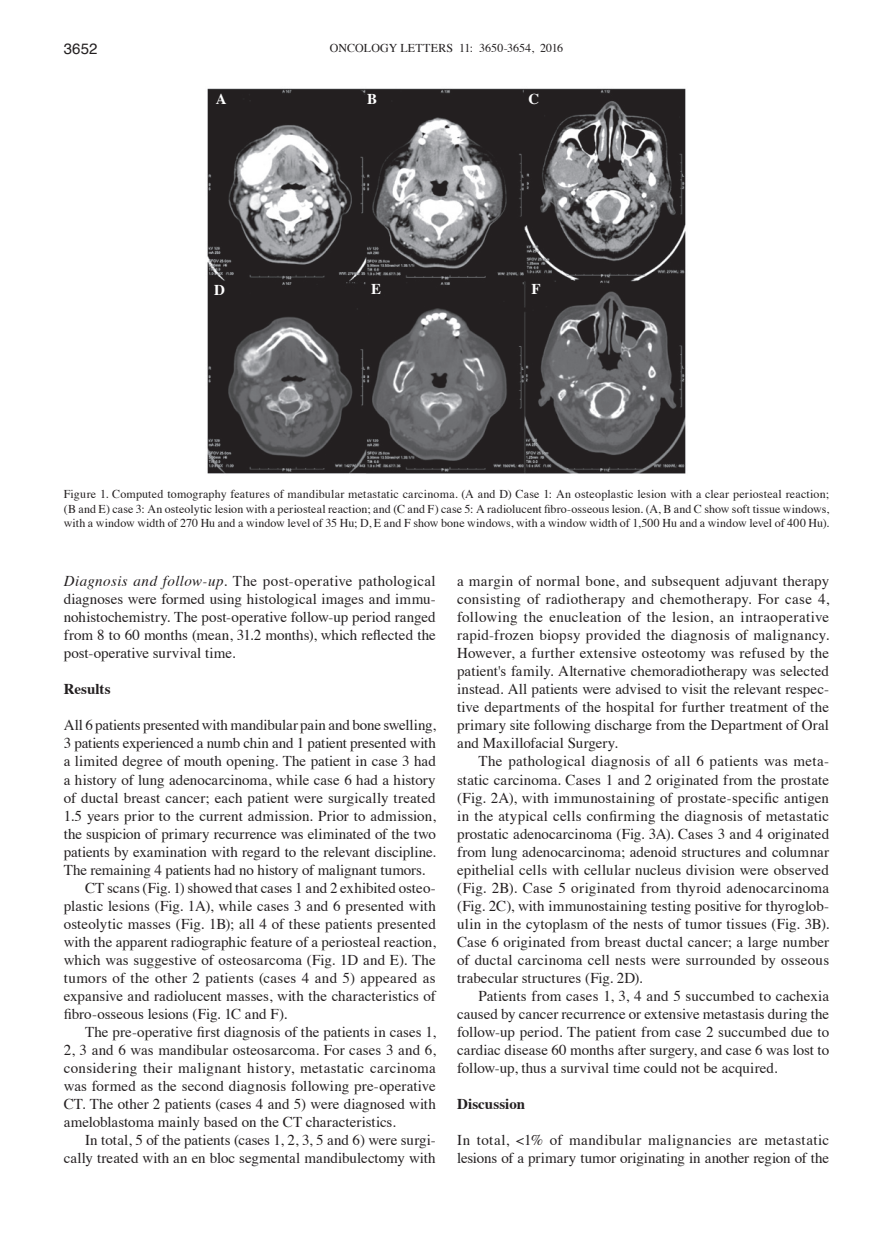
<style>
.page{position:relative;width:893px;height:1234px;background:#fff}
.page>*{position:absolute;margin:0;border:0;box-sizing:border-box;transform-origin:0 0}
.Body_with_indent{font:15px/18px "Times";color:#231f20;text-align:justify}
.Body_no_indent{font:15px/18px "Times";letter-spacing:.005em;color:#231f20;text-align:justify}
.Body_with_subheading{font:15px/18px "Times";color:#231f20;text-align:justify}
.Section_heading{font:700 15px "Times";letter-spacing:.005em;color:#231f20}
.t1{font:700 15px "Times";color:#fff}
.t2{font:15px "Helvetica";color:#231f20}
.Figure_legend{font:12px/14.4px "Times";letter-spacing:.005em;color:#231f20;text-align:justify}
.s1{font-style:italic}
</style>
<div class="page">
<img style="left:207px;top:88px;width:479px;height:386px">
<p class="t2" style="left:64px;top:37px;width:35px">3652</p>
<p class="Figure_legend" style="left:330px;top:39px;width:235px">ONCOLOGY LETTERS 11: 3650-3654, 2016</p>
<p class="t1" style="left:216px;top:84px;width:12px">A</p>
<p class="t1" style="left:367px;top:84px;width:12px">B</p>
<p class="t1" style="left:528px;top:84px;width:12px">C</p>
<p class="t1" style="left:214px;top:275px;width:12px">D</p>
<p class="t1" style="left:371px;top:275px;width:12px">E</p>
<p class="t1" style="left:531px;top:274px;width:11px">F</p>
<p class="Figure_legend" style="left:64px;top:486px;width:767px">Figure 1. Computed tomography features of mandibular metastatic carcinoma. (A and D) Case 1: An osteoplastic lesion with a clear periosteal reaction; (B and E) case 3: An osteolytic lesion with a periosteal reaction; and (C and F) case 5: A radiolucent fibro‑osseous lesion. (A, B and C show soft tissue windows, with a window width of 270 Hu and a window level of 35 Hu; D, E and F show bone windows, with a window width of 1,500 Hu and a window level of 400 Hu).</p>
<p class="Body_with_subheading" style="left:64px;top:571px;width:374px"><span class="s1">Diagnosis and follow‑up.</span> The post‑operative pathological diagnoses were formed using histological images and immu&shy;nohistochemistry. The post‑operative follow‑up period ranged from 8 to 60 months (mean, 31.2 months), which reflected the post‑operative survival time.</p>
<p class="Section_heading" style="left:64px;top:674px;width:48px">Results</p>
<p class="Body_no_indent" style="left:64px;top:715px;width:374px">All 6 patients presented with mandibular pain and bone swelling, 3 patients experienced a numb chin and 1 patient presented with a limited degree of mouth opening. The patient in case 3 had a history of lung adenocarcinoma, while case 6 had a history of ductal breast cancer; each patient were surgically treated 1.5 years prior to the current admission. Prior to admission, the suspicion of primary recurrence was eliminated of the two patients by examination with regard to the relevant discipline.<br>The remaining 4 patients had no history of malignant tumors.</p>
<p class="Body_with_indent" style="left:64px;top:877px;width:374px;text-indent:21px">CT scans (Fig. 1) showed that cases 1 and 2 exhibited osteo&shy;plastic lesions (Fig. 1A), while cases 3 and 6 presented with osteolytic masses (Fig. 1B); all 4 of these patients presented with the apparent radiographic feature of a periosteal reaction, which was suggestive of osteosarcoma (Fig. 1D and E). The tumors of the other 2 patients (cases 4 and 5) appeared as expansive and radiolucent masses, with the characteristics of fibro‑osseous lesions (Fig. 1C and F).</p>
<p class="Body_with_indent" style="left:64px;top:1021px;width:374px;text-indent:21px">The pre‑operative first diagnosis of the patients in cases 1, 2, 3 and 6 was mandibular osteosarcoma. For cases 3 and 6, considering their malignant history, metastatic carcinoma was formed as the second diagnosis following pre‑operative CT. The other 2 patients (cases 4 and 5) were diagnosed with ameloblastoma mainly based on the CT characteristics.</p>
<p class="Body_with_indent" style="left:64px;top:1129px;width:374px;text-align:right">In total, 5 of the patients (cases 1, 2, 3, 5 and 6) were surgi&shy;cally treated with an en bloc segmental mandibulectomy with</p>
<p class="Body_with_indent" style="left:457px;top:571px;width:374px">a margin of normal bone, and subsequent adjuvant therapy consisting of radiotherapy and chemotherapy. For case 4, following the enucleation of the lesion, an intraoperative rapid‑frozen biopsy provided the diagnosis of malignancy.<br>However, a further extensive osteotomy was refused by the patient's family. Alternative chemoradiotherapy was selected instead. All patients were advised to visit the relevant respec&shy;tive departments of the hospital for further treatment of the primary site following discharge from the Department of Oral and Maxillofacial Surgery.</p>
<p class="Body_with_indent" style="left:457px;top:751px;width:374px;text-indent:21px">The pathological diagnosis of all 6 patients was meta&shy;static carcinoma. Cases 1 and 2 originated from the prostate (Fig. 2A), with immunostaining of prostate‑specific antigen in the atypical cells confirming the diagnosis of metastatic prostatic adenocarcinoma (Fig. 3A). Cases 3 and 4 originated from lung adenocarcinoma; adenoid structures and columnar epithelial cells with cellular nucleus division were observed (Fig. 2B). Case 5 originated from thyroid adenocarcinoma (Fig. 2C), with immunostaining testing positive for thyroglob&shy;ulin in the cytoplasm of the nests of tumor tissues (Fig. 3B).<br>Case 6 originated from breast ductal cancer; a large number of ductal carcinoma cell nests were surrounded by osseous trabecular structures (Fig. 2D).</p>
<p class="Body_with_indent" style="left:457px;top:985px;width:374px;text-indent:21px">Patients from cases 1, 3, 4 and 5 succumbed to cachexia caused by cancer recurrence or extensive metastasis during the follow‑up period. The patient from case 2 succumbed due to cardiac disease 60 months after surgery, and case 6 was lost to follow‑up, thus a survival time could not be acquired.</p>
<p class="Section_heading" style="left:457px;top:1088px;width:70px">Discussion</p>
<p class="Body_no_indent" style="left:457px;top:1129px;width:373px">In total, &lt;1% of mandibular malignancies are metastatic lesions of a primary tumor originating in another region of the</p>
</div>
